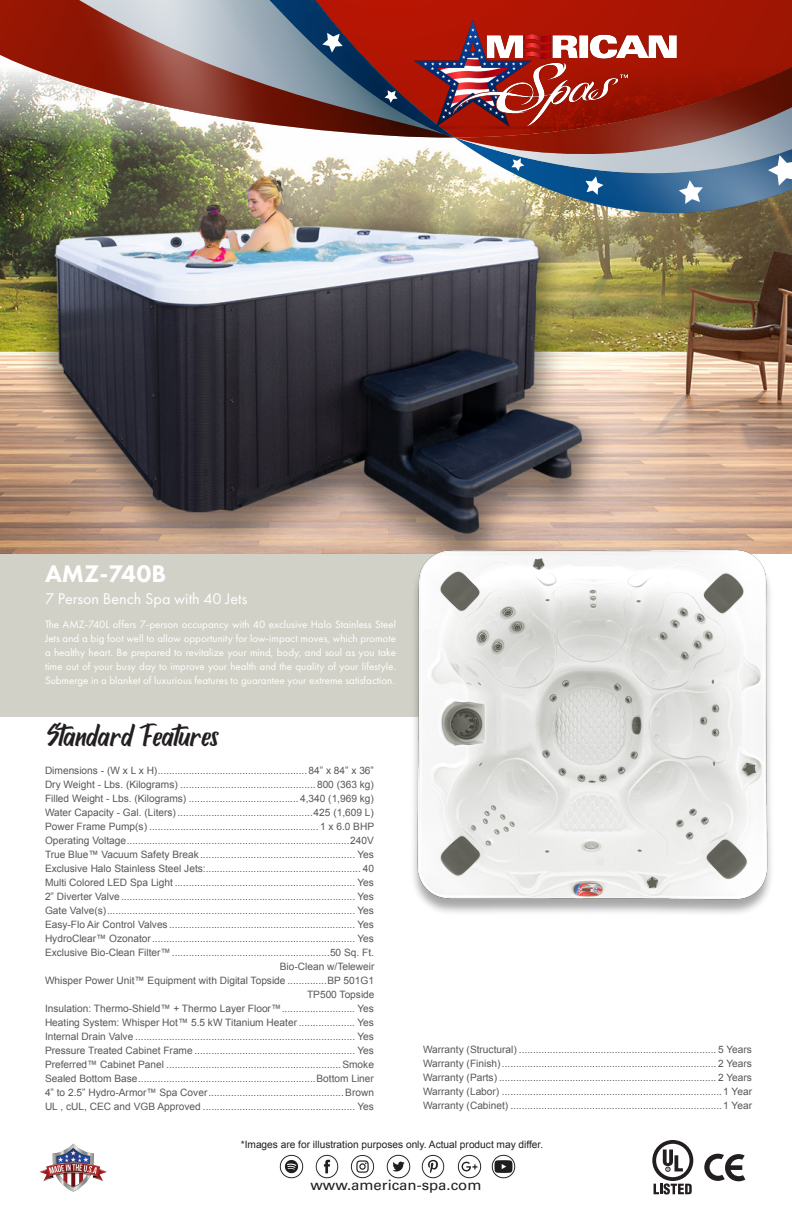
<style>
.page{position:relative;width:792px;height:1224px;background:#fff}
.page>*{position:absolute;margin:0;border:0;box-sizing:border-box;transform-origin:0 0}
.t1{font:34px "Attemptyon";color:#231f20}
.t2{font:800 25px "Futura PT";color:#fff}
.t3{font:16.1px "Futura PT";color:#fff}
.t4{font:14.3px "Univers";color:#231f20;scale:1.05 1}
.t5{font:11px/14px "Futura PT";color:#fff;text-align:justify}
.t6{font:10.1px "Arial";color:#57585a}
.t7{font:10.1px "Arial";color:#231f20}
</style>
<div class="page">
<img style="left:0;top:138px;width:792px;height:416px">
<svg style="left:0;top:0;width:175px;height:138px;background:#a76f61"></svg>
<img style="left:175px;top:0;width:617px;height:238px">
<img style="left:414px;top:21px;width:262px;height:109px">
<svg style="left:704px;top:1154px;width:41px;height:27px"></svg>
<svg style="left:652px;top:1140px;width:41px;height:55px"></svg>
<img style="left:39px;top:1143px;width:68px;height:49px">
<img style="left:315px;top:1154px;width:24px;height:24px">
<img style="left:350px;top:1155px;width:24px;height:23px">
<img style="left:386px;top:1154px;width:24px;height:24px">
<img style="left:457px;top:1154px;width:24px;height:24px">
<img style="left:280px;top:1154px;width:24px;height:24px">
<img style="left:491px;top:1154px;width:24px;height:24px">
<img style="left:421px;top:1154px;width:24px;height:24px">
<div style="left:0;top:554px;width:405px;height:162px;background:#d2d1c8"></div>
<div style="left:410px;top:553px;width:365px;height:364px;background:#231f20;opacity:.4"></div>
<img style="left:405px;top:545px;width:366px;height:366px">
<p class="t2" style="left:45px;top:558px;width:123px">AMZ-740B</p>
<p class="t3" style="left:45px;top:589px;width:204px">7 Person Bench Spa with 40 Jets</p>
<p class="t5" style="left:45px;top:617px;width:353px">The AMZ-740L offers 7-person occupancy with 40 exclusive Halo Stainless Steel Jets and a big foot well to allow opportunity for low-impact moves, which promote a healthy heart. Be prepared to revitalize your mind, body, and soul as you take time out of your busy day to improve your health and the quality of your lifestyle.<br>Submerge in a blanket of luxurious features to guarantee your extreme satisfaction.</p>
<p class="t1" style="left:47px;top:718px;width:174px">Standard Features</p>
<p class="t6" style="left:45px;top:764px;width:330px">Dimensions - (W x L x H).....................................................84” x 84” x 36”</p>
<p class="t6" style="left:45px;top:778px;width:330px">Dry Weight - Lbs. (Kilograms) ................................................800 (363 kg)</p>
<p class="t6" style="left:45px;top:792px;width:330px">Filled Weight - Lbs. (Kilograms) .......................................4,340 (1,969 kg)</p>
<p class="t6" style="left:45px;top:806px;width:330px">Water Capacity - Gal. (Liters)................................................425 (1,609 L)</p>
<p class="t6" style="left:45px;top:820px;width:331px">Power Frame Pump(s) ............................................................ 1 x 6.0 BHP</p>
<p class="t6" style="left:45px;top:834px;width:330px">Operating Voltage...............................................................................240V</p>
<p class="t6" style="left:45px;top:848px;width:330px">True Blue™ Vacuum Safety Break....................................................... Yes</p>
<p class="t6" style="left:45px;top:862px;width:330px">Exclusive Halo Stainless Steel Jets:....................................................... 40</p>
<p class="t6" style="left:45px;top:876px;width:330px">Multi Colored LED Spa Light ................................................................ Yes</p>
<p class="t6" style="left:45px;top:890px;width:330px">2” Diverter Valve................................................................................... Yes</p>
<p class="t6" style="left:45px;top:904px;width:330px">Gate Valve(s)........................................................................................ Yes</p>
<p class="t6" style="left:45px;top:918px;width:330px">Easy-Flo Air Control Valves .................................................................. Yes</p>
<p class="t6" style="left:45px;top:932px;width:330px">HydroClear™ Ozonator........................................................................ Yes</p>
<p class="t6" style="left:45px;top:946px;width:331px">Exclusive Bio-Clean Filter™........................................................50 Sq. Ft.</p>
<p class="t6" style="left:280px;top:960px;width:96px">Bio-Clean w/Teleweir</p>
<p class="t6" style="left:45px;top:974px;width:330px">Whisper Power Unit™ Equipment with Digital Topside ..............BP 501G1</p>
<p class="t6" style="left:307px;top:988px;width:69px">TP500 Topside</p>
<p class="t6" style="left:45px;top:1002px;width:330px">Insulation: Thermo-Shield™ + Thermo Layer Floor™.......................... Yes</p>
<p class="t6" style="left:45px;top:1016px;width:330px">Heating System: Whisper Hot™ 5.5 kW Titanium Heater .................... Yes</p>
<p class="t6" style="left:45px;top:1030px;width:330px">Internal Drain Valve .............................................................................. Yes</p>
<p class="t6" style="left:45px;top:1044px;width:330px">Pressure Treated Cabinet Frame ......................................................... Yes</p>
<p class="t6" style="left:45px;top:1058px;width:330px">Preferred™ Cabinet Panel ..............................................................Smoke</p>
<p class="t6" style="left:45px;top:1072px;width:330px">Sealed Bottom Base...............................................................Bottom Liner</p>
<p class="t6" style="left:45px;top:1086px;width:330px">4” to 2.5” Hydro-Armor™ Spa Cover................................................Brown</p>
<p class="t6" style="left:45px;top:1100px;width:330px">UL , cUL, CEC and VGB Approved ...................................................... Yes</p>
<p class="t6" style="left:423px;top:1043px;width:330px">Warranty (Structural) ...................................................................... 5 Years</p>
<p class="t6" style="left:423px;top:1057px;width:330px">Warranty (Finish)............................................................................ 2 Years</p>
<p class="t6" style="left:423px;top:1071px;width:330px">Warranty (Parts) ............................................................................. 2 Years</p>
<p class="t6" style="left:423px;top:1085px;width:330px">Warranty (Labor) ..............................................................................1 Year</p>
<p class="t6" style="left:423px;top:1099px;width:330px">Warranty (Cabinet) ...........................................................................1 Year</p>
<p class="t7" style="left:241px;top:1138px;width:304px">*Images are for illustration purposes only. Actual product may differ.</p>
<p class="t4" style="left:311px;top:1177px;width:164px">www.american-spa.com</p>
</div>
